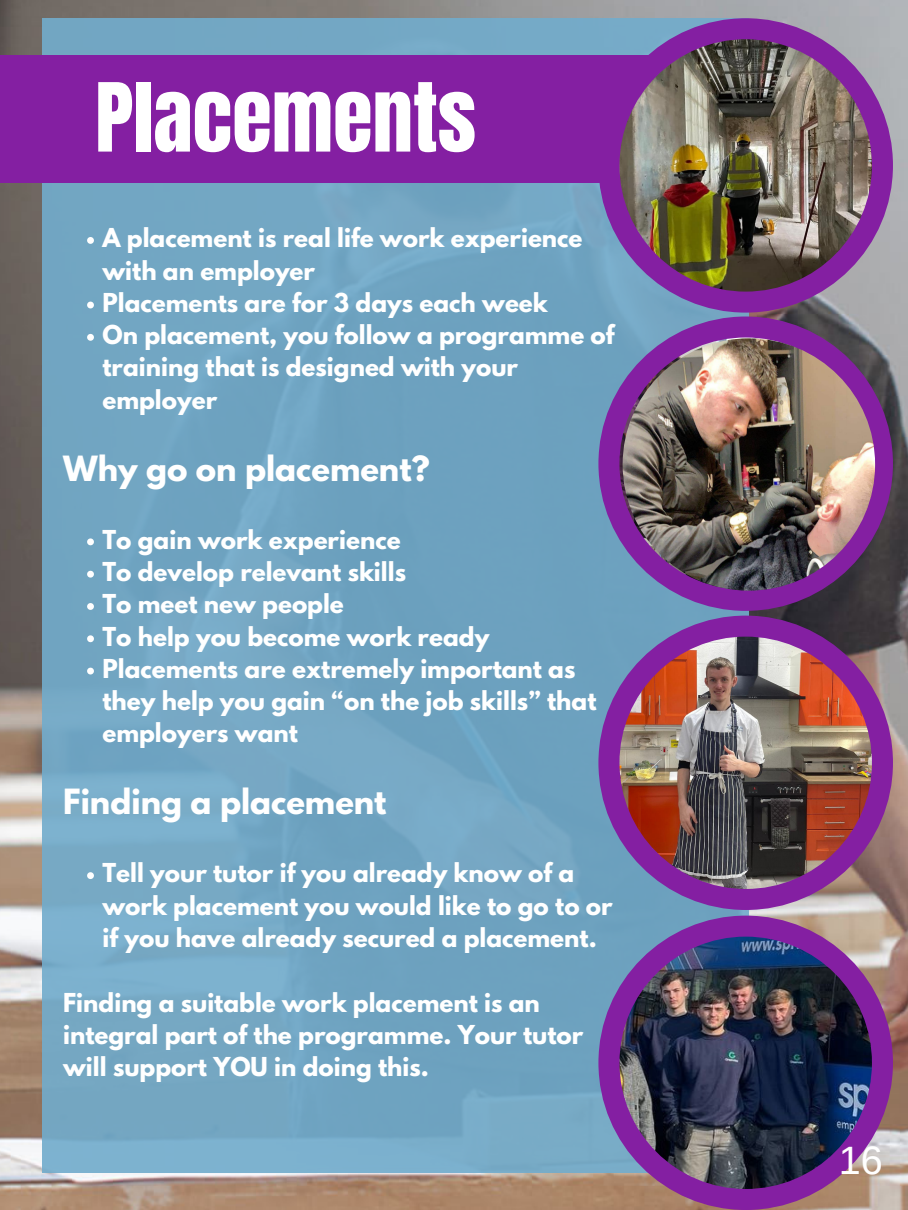
<style>
.page{position:relative;width:908px;height:1210px;background:#fff}
.page>*{position:absolute;margin:0;border:0;box-sizing:border-box;transform-origin:0 0}
.t1{font:80.85px "Anton";color:#fff}
.t2{font:39.55px "Arimo";color:#fff}
.t3{font:700 30.8px "League Spartan";color:#fff}
.t4{font:700 23.1px/32.3px "League Spartan";color:#fff}
</style>
<div class="page">
<img style="left:0;top:0;width:907px;height:1210px">
<div style="left:42px;top:18px;width:706px;height:1154px;background:#71a5c2"></div>
<div style="left:0;top:56px;width:738px;height:127px;background:#841fa2"></div>
<div style="left:598px;top:18px;width:294px;height:295px;background:#841fa2;border-radius:50%"></div>
<img style="left:619px;top:39px;width:252px;height:253px;border-radius:50%">
<div style="left:598px;top:316px;width:294px;height:295px;background:#841fa2;border-radius:50%"></div>
<div style="left:598px;top:615px;width:294px;height:295px;background:#841fa2;border-radius:50%"></div>
<div style="left:598px;top:915px;width:294px;height:295px;background:#841fa2;border-radius:50%"></div>
<img style="left:619px;top:636px;width:252px;height:253px;border-radius:50%">
<img style="left:619px;top:936px;width:252px;height:253px;border-radius:50%">
<img style="left:622px;top:338px;width:252px;height:252px;border-radius:50%">
<svg style="left:87px;top:237px;width:7px;height:7px"></svg>
<svg style="left:87px;top:302px;width:7px;height:6px"></svg>
<svg style="left:87px;top:334px;width:7px;height:7px"></svg>
<svg style="left:87px;top:538px;width:7px;height:7px"></svg>
<svg style="left:87px;top:571px;width:7px;height:6px"></svg>
<svg style="left:87px;top:603px;width:7px;height:7px"></svg>
<svg style="left:87px;top:635px;width:7px;height:7px"></svg>
<svg style="left:87px;top:667px;width:7px;height:7px"></svg>
<svg style="left:87px;top:872px;width:7px;height:7px"></svg>
<p class="t1" style="left:95px;top:60px;width:382px">Placements</p>
<p class="t4" style="left:102px;top:225px;width:481px">A placement is real life work experience with an employer</p>
<p class="t4" style="left:102px;top:289px;width:446px">Placements are for 3 days each week</p>
<p class="t4" style="left:102px;top:322px;width:513px">On placement, you follow a programme of training that is designed with your employer</p>
<p class="t3" style="left:63px;top:453px;width:368px">Why go on placement?</p>
<h2 class="t4" style="left:102px;top:526px;width:299px">To gain work experience</h2>
<p class="t4" style="left:102px;top:558px;width:305px">To develop relevant skills</p>
<h3 class="t4" style="left:102px;top:591px;width:243px">To meet new people</h3>
<p class="t4" style="left:102px;top:623px;width:388px">To help you become work ready</p>
<h1 class="t4" style="left:102px;top:655px;width:495px">Placements are extremely important as they help you gain “on the job skills” that employers want</h1>
<p class="t3" style="left:63px;top:786px;width:325px">Finding a placement</p>
<p class="t4" style="left:102px;top:860px;width:511px">Tell your tutor if you already know of a work placement you would like to go to or if you have already secured a placement.</p>
<p class="t4" style="left:63px;top:989px;width:521px">Finding a suitable work placement is an integral part of the programme. Your tutor will support YOU in doing this.</p>
<p class="t2" style="left:838px;top:1138px;width:45px">16</p>
</div>
